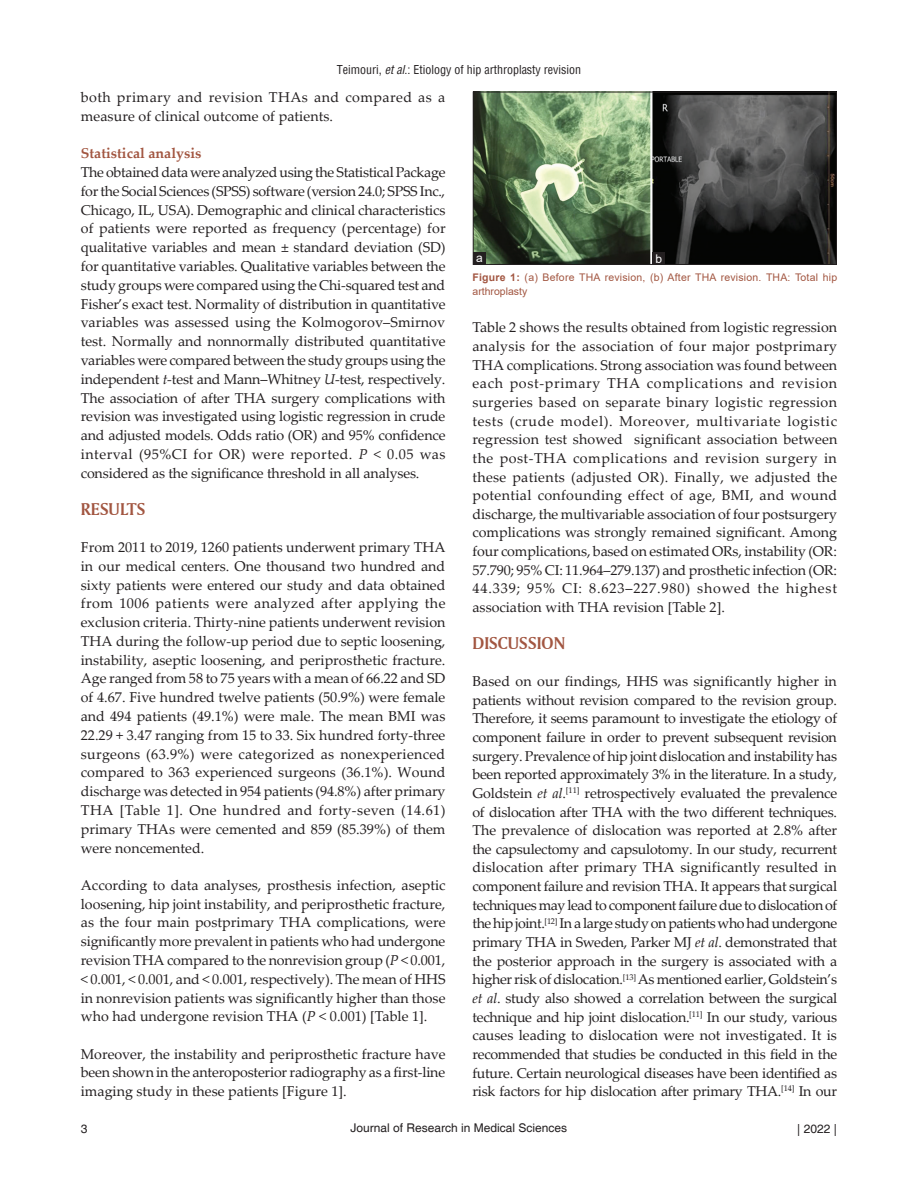
<style>
.page{position:relative;width:918px;height:1188px;background:#fff}
.page>*{position:absolute;margin:0;border:0;box-sizing:border-box;transform-origin:0 0}
.t1{font:18px "Amerigo BT Bold A";color:#a25641}
.TX{font:14.25px/18.8px "Palatino Linotype";color:#231f20;text-align:justify}
.TX-2{font:14.25px/18.8px "Palatino Linotype";letter-spacing:.03em;color:#231f20}
.t2{font:700 14.25px "Palatino Linotype";color:#a25641}
.t3{font:condensed 12px "Helvetica";color:#231f20}
.t4{font:12px "Helvetica";color:#231f20}
.LABEL{font:12px "Arial";color:#fff}
.FGC{font:10.5px/13.6px "Arial";letter-spacing:.02em;color:#a25641}
.s1{font-style:italic}
.s2{font-weight:700}
</style>
<div class="page">
<img style="left:475px;top:94px;width:360px;height:169px">
<div style="left:473px;top:92px;width:364px;height:173px;border:1px solid #231f20"></div>
<div style="left:652px;top:252px;width:13px;height:13px;background:#231f20"></div>
<div style="left:473px;top:252px;width:13px;height:13px;background:#231f20"></div>
<p class="t3" style="left:337px;top:62px;width:246px">Teimouri, <span class="s1">et al</span>.: Etiology of hip arthroplasty revision</p>
<p class="TX-2" style="left:81px;top:87px;width:366px">both primary and revision THAs and compared as a measure of clinical outcome of patients.</p>
<h2 class="t2" style="left:81px;top:143px;width:122px">Statistical analysis</h2>
<p class="TX" style="left:81px;top:162px;width:366px">The obtained data were analyzed using the Statistical Package for the Social Sciences (SPSS) software (version 24.0; SPSS Inc., Chicago, IL, USA). Demographic and clinical characteristics of patients were reported as frequency (percentage) for qualitative variables and mean ± standard deviation (SD) for quantitative variables. Qualitative variables between the study groups were compared using the Chi‑squared test and Fisher’s exact test. Normality of distribution in quantitative variables was assessed using the Kolmogorov–Smirnov test. Normally and nonnormally distributed quantitative variables were compared between the study groups using the independent <span class="s1">t</span>‑test and Mann–Whitney <span class="s1">U</span>‑test, respectively.<br>The association of after THA surgery complications with revision was investigated using logistic regression in crude and adjusted models. Odds ratio (OR) and 95% confidence interval (95%CI for OR) were reported. <span class="s1">P</span> &lt; 0.05 was considered as the significance threshold in all analyses.</p>
<h1 class="t1" style="left:81px;top:498px;width:66px">RESULTS</h1>
<p class="TX" style="left:81px;top:537px;width:366px">From 2011 to 2019, 1260 patients underwent primary THA in our medical centers. One thousand two hundred and sixty patients were entered our study and data obtained from 1006 patients were analyzed after applying the exclusion criteria. Thirty‑nine patients underwent revision THA during the follow‑up period due to septic loosening, instability, aseptic loosening, and periprosthetic fracture.<br>Age ranged from 58 to 75 years with a mean of 66.22 and SD of 4.67. Five hundred twelve patients (50.9%) were female and 494 patients (49.1%) were male. The mean BMI was 22.29 + 3.47 ranging from 15 to 33. Six hundred forty‑three surgeons (63.9%) were categorized as nonexperienced compared to 363 experienced surgeons (36.1%). Wound discharge was detected in 954 patients (94.8%) after primary THA [Table 1]. One hundred and forty‑seven (14.61) primary THAs were cemented and 859 (85.39%) of them were noncemented.</p>
<p class="TX" style="left:81px;top:875px;width:366px">According to data analyses, prosthesis infection, aseptic loosening, hip joint instability, and periprosthetic fracture, as the four main postprimary THA complications, were significantly more prevalent in patients who had undergone revision THA compared to the nonrevision group (<span class="s1">P</span> &lt; 0.001, &lt; 0.001, &lt; 0.001, and &lt; 0.001, respectively). The mean of HHS in nonrevision patients was significantly higher than those who had undergone revision THA (<span class="s1">P</span> &lt; 0.001) [Table 1].</p>
<p class="TX" style="left:81px;top:1044px;width:366px">Moreover, the instability and periprosthetic fracture have been shown in the anteroposterior radiography as a first‑line imaging study in these patients [Figure 1].</p>
<p class="LABEL" style="left:476px;top:249px;width:8px">a</p>
<p class="LABEL" style="left:655px;top:250px;width:8px">b</p>
<p class="FGC" style="left:472px;top:271px;width:366px"><span class="s2">Figure 1:</span> (a) Before THA revision, (b) After THA revision. THA: Total hip arthroplasty</p>
<p class="TX" style="left:472px;top:318px;width:366px">Table 2 shows the results obtained from logistic regression analysis for the association of four major postprimary THA complications. Strong association was found between each post-primary THA complications and revision surgeries based on separate binary logistic regression tests (crude model). Moreover, multivariate logistic regression test showed significant association between the post-THA complications and revision surgery in these patients (adjusted OR). Finally, we adjusted the potential confounding effect of age, BMI, and wound discharge, the multivariable association of four postsurgery complications was strongly remained significant. Among four complications, based on estimated ORs, instability (OR:<br>57.790; 95% CI: 11.964–279.137) and prosthetic infection (OR:<br>44.339; 95% CI: 8.623–227.980) showed the highest association with THA revision [Table 2].</p>
<h1 class="t1" style="left:472px;top:632px;width:94px">DISCUSSION</h1>
<p class="TX" style="left:472px;top:671px;width:366px">Based on our findings, HHS was significantly higher in patients without revision compared to the revision group.<br>Therefore, it seems paramount to investigate the etiology of component failure in order to prevent subsequent revision surgery. Prevalence of hip joint dislocation and instability has been reported approximately 3% in the literature. In a study, Goldstein <span class="s1">et al</span>.<sup>[11]</sup> retrospectively evaluated the prevalence of dislocation after THA with the two different techniques.<br>The prevalence of dislocation was reported at 2.8% after the capsulectomy and capsulotomy. In our study, recurrent dislocation after primary THA significantly resulted in component failure and revision THA. It appears that surgical techniques may lead to component failure due to dislocation of the hip joint.<sup>[12]</sup> In a large study on patients who had undergone primary THA in Sweden, Parker MJ <span class="s1">et al</span>. demonstrated that the posterior approach in the surgery is associated with a higher risk of dislocation.<sup>[13]</sup> As mentioned earlier, Goldstein’s <span class="s1">et al</span>. study also showed a correlation between the surgical technique and hip joint dislocation.<sup>[11]</sup> In our study, various causes leading to dislocation were not investigated. It is recommended that studies be conducted in this field in the future. Certain neurological diseases have been identified as risk factors for hip dislocation after primary THA.<sup>[14]</sup> In our</p>
<p class="t4" style="left:81px;top:1122px;width:8px">3</p>
<p class="t4" style="left:351px;top:1121px;width:218px">Journal of Research in Medical Sciences</p>
<p class="t4" style="left:797px;top:1122px;width:41px">| 2022 |</p>
</div>
